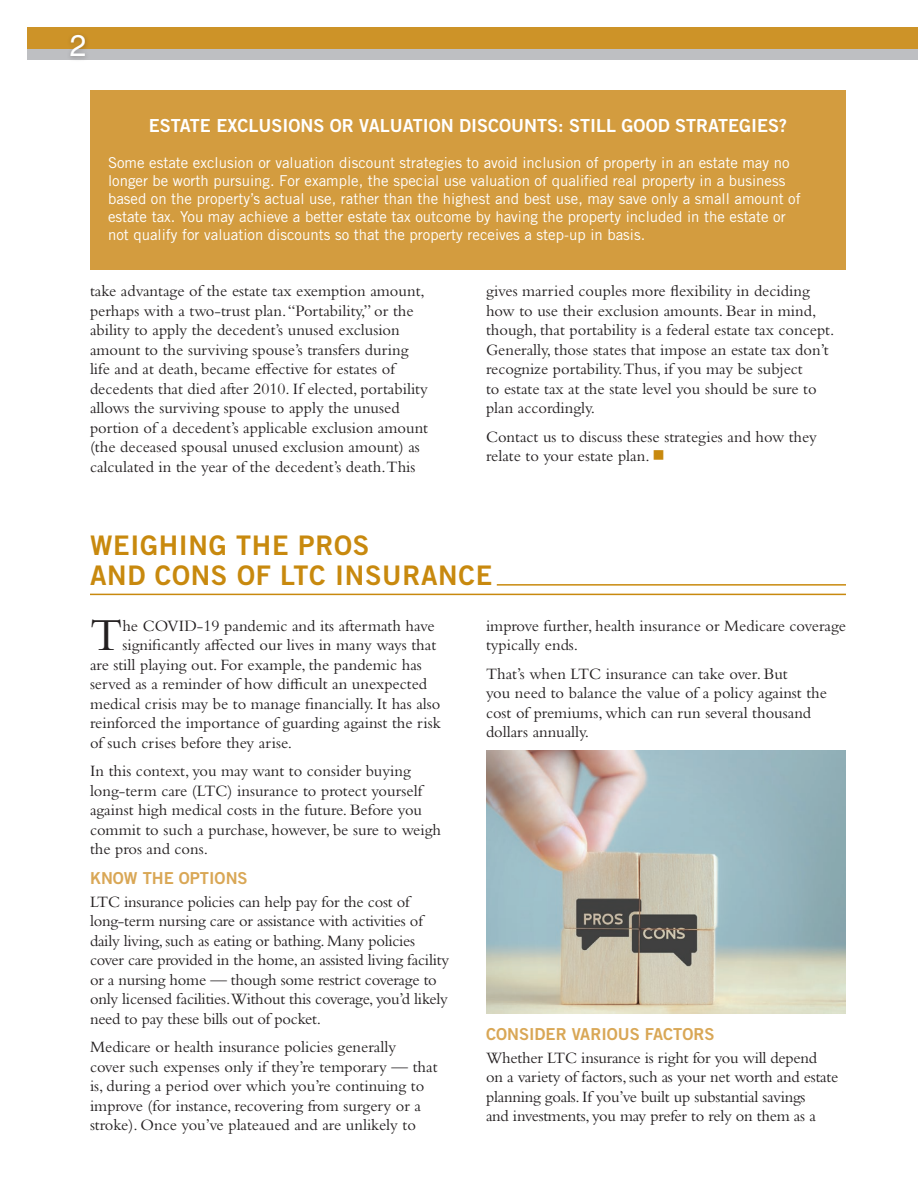
<style>
.page{position:relative;width:918px;height:1188px;background:#fff}
.page>*{position:absolute;margin:0;border:0;box-sizing:border-box;transform-origin:0 0}
.t1{font:47.85px "Bembo Std";color:#231f20}
.t2{font:30px "Helvetica LT Std";color:#fff}
.t3{font:27px/30px "Trade Gothic LT Std Bd 2";letter-spacing:.025em;color:#c8890e}
.t4{font:18px "Trade Gothic LT Std Bd 2";color:#fff}
.t5{font:16.5px/19.5px "Bembo Std";color:#231f20}
.t6{font:16.5px "Trade Gothic LT Std Bd 2";color:#d9a756}
.t7{font:15px/18px "Trade Gothic LT Std";color:#fff}
.s1{color:#c8890e}
</style>
<div class="page">
<div style="left:27px;top:44px;width:891px;height:16px;background:#bebfc2"></div>
<div style="left:27px;top:27px;width:891px;height:22px;background:#cd9328"></div>
<hr style="left:497px;top:584px;width:349px;height:2px;background:#c8890e">
<hr style="left:90px;top:594px;width:756px;height:1px;background:#c8890e">
<div style="left:67px;top:31px;width:24px;height:31px;background:#231f20;opacity:.3"></div>
<img style="left:486px;top:750px;width:360px;height:264px">
<div style="left:90px;top:90px;width:756px;height:180px;background:#d39c3f"></div>
<h2 class="t2" style="left:70px;top:28px;width:18px">2</h2>
<p class="t4" style="left:149px;top:115px;width:640px">ESTATE EXCLUSIONS OR VALUATION DISCOUNTS: STILL GOOD STRATEGIES?</p>
<p class="t7" style="left:108px;top:154px;width:694px">Some estate exclusion or valuation discount strategies to avoid inclusion of property in an estate may no longer be worth pursuing. For example, the special use valuation of qualified real property in a business based on the property’s actual use, rather than the highest and best use, may save only a small amount of estate tax. You may achieve a better estate tax outcome by having the property included in the estate or not qualify for valuation discounts so that the property receives a step-up in basis.</p>
<p class="t5" style="left:90px;top:281px;width:340px">take advantage of the estate tax exemption amount, perhaps with a two-trust plan. “Portability,” or the ability to apply the decedent’s unused exclusion amount to the surviving spouse’s transfers during life and at death, became effective for estates of decedents that died after 2010. If elected, portability allows the surviving spouse to apply the unused portion of a decedent’s applicable exclusion amount (the deceased spousal unused exclusion amount) as calculated in the year of the decedent’s death.This</p>
<p class="t5" style="left:486px;top:281px;width:350px">gives married couples more flexibility in deciding how to use their exclusion amounts. Bear in mind, though, that portability is a federal estate tax concept.<br>Generally, those states that impose an estate tax don’t recognize portability.Thus, if you may be subject<br>to estate tax at the state level you should be sure to plan accordingly.</p>
<p class="t5" style="left:486px;top:426px;width:332px">Contact us to discuss these strategies and how they relate to your estate plan. <span class="s1">■</span></p>
<h3 class="t3" style="left:90px;top:530px;width:404px">WEIGHING THE PROS<br>AND CONS OF LTC INSURANCE</h3>
<h1 class="t1" style="left:90px;top:607px;width:34px">T</h1>
<p class="t5" style="left:122px;top:615px;width:314px">he COVID-19 pandemic and its aftermath have</p>
<p class="t5" style="left:122px;top:635px;width:315px">significantly affected our lives in many ways that</p>
<p class="t5" style="left:90px;top:654px;width:333px">are still playing out. For example, the pandemic has</p>
<p class="t5" style="left:90px;top:674px;width:339px">served as a reminder of how difficult an unexpected</p>
<p class="t5" style="left:90px;top:693px;width:352px">medical crisis may be to manage financially. It has also</p>
<p class="t5" style="left:90px;top:713px;width:352px">reinforced the importance of guarding against the risk</p>
<p class="t5" style="left:90px;top:732px;width:204px">of such crises before they arise.</p>
<p class="t5" style="left:90px;top:761px;width:353px">In this context, you may want to consider buying long-term care (LTC) insurance to protect yourself against high medical costs in the future. Before you commit to such a purchase, however, be sure to weigh the pros and cons.</p>
<p class="t6" style="left:90px;top:868px;width:159px">KNOW THE OPTIONS</p>
<p class="t5" style="left:90px;top:891px;width:361px">LTC insurance policies can help pay for the cost of long-term nursing care or assistance with activities of daily living, such as eating or bathing. Many policies cover care provided in the home, an assisted living facility or a nursing home — though some restrict coverage to only licensed facilities.Without this coverage, you’d likely need to pay these bills out of pocket.</p>
<p class="t5" style="left:90px;top:1037px;width:349px">Medicare or health insurance policies generally<br>cover such expenses only if they’re temporary — that is, during a period over which you’re continuing to improve (for instance, recovering from surgery or a stroke). Once you’ve plateaued and are unlikely to</p>
<p class="t5" style="left:486px;top:615px;width:362px">improve further, health insurance or Medicare coverage typically ends.</p>
<p class="t5" style="left:486px;top:663px;width:342px">That’s when LTC insurance can take over. But<br>you need to balance the value of a policy against the cost of premiums, which can run several thousand dollars annually.</p>
<p class="t6" style="left:486px;top:1024px;width:230px">CONSIDER VARIOUS FACTORS</p>
<p class="t5" style="left:486px;top:1047px;width:354px">Whether LTC insurance is right for you will depend<br>on a variety of factors, such as your net worth and estate planning goals. If you’ve built up substantial savings<br>and investments, you may prefer to rely on them as a</p>
</div>
